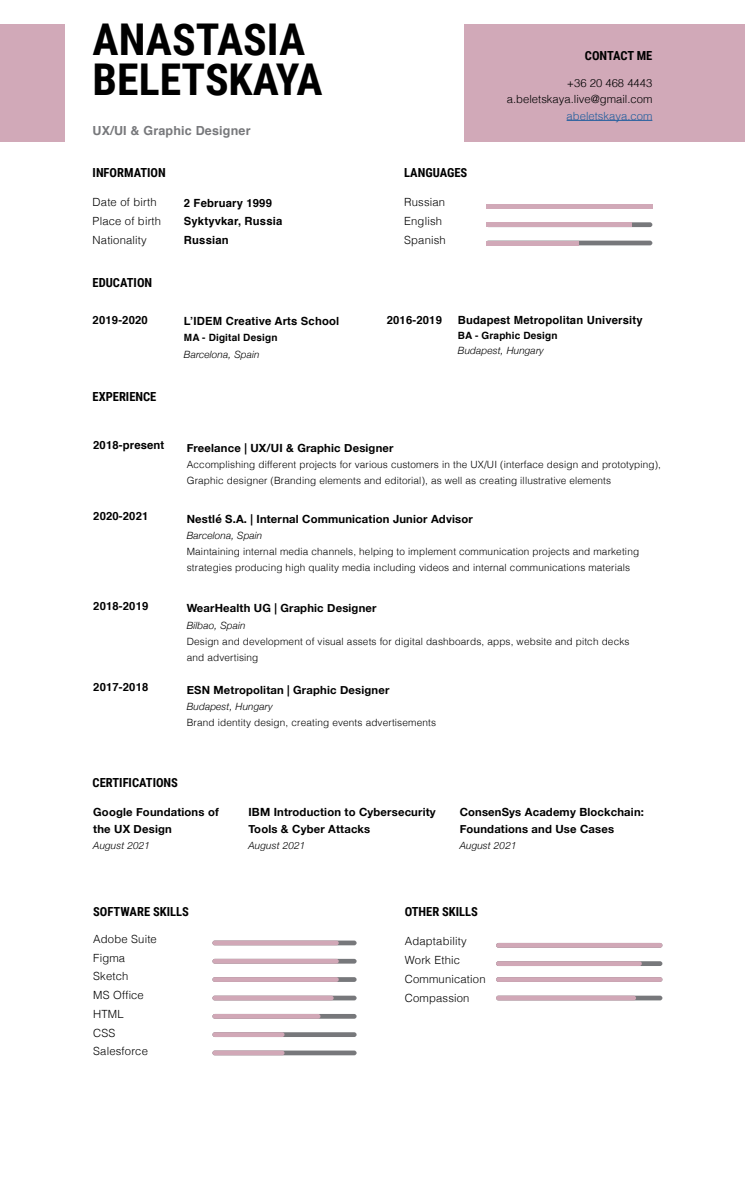
<style>
.page{position:relative;width:745px;height:1203px;background:#fff}
.page>*{position:absolute;margin:0;border:0;box-sizing:border-box;transform-origin:0 0}
.t1{font:700 43.75px/40px "Roboto Condensed";color:#000}
.t2{font:700 12.5px "Roboto Condensed";color:#000}
.t3{font:700 12.5px "Helvetica";letter-spacing:.015em;color:#77787b}
.t4{font:700 11.25px/16.2px "Helvetica Neue";letter-spacing:.015em;color:#000}
.t5{font:300 11.25px/18.8px "Helvetica";letter-spacing:.015em;color:#000101}
.t6{font:700 11.25px/18.8px "Helvetica";letter-spacing:.015em;color:#000}
.t7{font:700 11.25px "Helvetica";letter-spacing:.015em;color:#000101}
.t8{font:300 11.25px/16.2px "Helvetica";color:#000;text-align:right}
.t9{font:300 11.25px "Helvetica";color:#215e9e}
.t10{font:300 10px/16.2px "Helvetica";letter-spacing:.015em;color:#000}
.t11{font:italic 300 10px "Helvetica Neue";letter-spacing:.015em;color:#000}
.t12{font:700 10px "Helvetica";letter-spacing:.015em;color:#000}
</style>
<div class="page">
<div style="left:0;top:24px;width:64px;height:117px;background:#d1a9b8"></div>
<div style="left:464px;top:24px;width:280px;height:117px;background:#d1a9b8"></div>
<hr style="left:566px;top:120px;width:86px;height:1px;background:#215e9e">
<div style="left:212px;top:995px;width:144px;height:5px;background:#77787b;border-radius:2px"></div>
<div style="left:212px;top:940px;width:144px;height:5px;background:#77787b;border-radius:2px"></div>
<div style="left:212px;top:995px;width:121px;height:5px;background:#d1a8b7;border-radius:2px"></div>
<div style="left:212px;top:958px;width:144px;height:5px;background:#77787b;border-radius:2px"></div>
<div style="left:212px;top:1013px;width:144px;height:5px;background:#77787b;border-radius:2px"></div>
<div style="left:212px;top:1050px;width:144px;height:5px;background:#77787b;border-radius:2px"></div>
<svg style="left:212px;top:977px;width:144px;height:4px"></svg>
<svg style="left:212px;top:1032px;width:144px;height:4px"></svg>
<div style="left:212px;top:958px;width:126px;height:5px;background:#d1a8b7;border-radius:2px"></div>
<div style="left:212px;top:1013px;width:108px;height:5px;background:#d1a8b7;border-radius:2px"></div>
<div style="left:212px;top:1050px;width:72px;height:5px;background:#d1a8b7;border-radius:2px"></div>
<hr style="left:212px;top:977px;width:126px;height:4px;background:#d1a8b7;border-radius:2px">
<svg style="left:212px;top:1032px;width:72px;height:4px"></svg>
<div style="left:212px;top:940px;width:126px;height:5px;background:#d1a8b7;border-radius:2px"></div>
<div style="left:485px;top:204px;width:167px;height:5px;background:#d1a9b8"></div>
<div style="left:495px;top:942px;width:167px;height:5px;background:#d1a8b7;border-radius:2px"></div>
<div style="left:485px;top:222px;width:167px;height:5px;background:#77787b;border-radius:2px"></div>
<div style="left:495px;top:961px;width:167px;height:5px;background:#77787b;border-radius:2px"></div>
<div style="left:495px;top:995px;width:167px;height:5px;background:#77787b;border-radius:2px"></div>
<div style="left:485px;top:240px;width:167px;height:5px;background:#77787b;border-radius:2px"></div>
<div style="left:485px;top:222px;width:146px;height:5px;background:#d1a9b8"></div>
<div style="left:495px;top:961px;width:146px;height:5px;background:#d1a8b7;border-radius:2px"></div>
<hr style="left:495px;top:977px;width:167px;height:4px;background:#d1a8b7;border-radius:2px">
<div style="left:495px;top:995px;width:140px;height:5px;background:#d1a8b7;border-radius:2px"></div>
<div style="left:485px;top:240px;width:92px;height:5px;background:#d1a9b8"></div>
<h1 class="t1" style="left:92px;top:18px;width:231px">ANASTASIA<br>BELETSKAYA</h1>
<p class="t3" style="left:92px;top:121px;width:159px">UX/UI &amp; Graphic Designer</p>
<p class="t2" style="left:92px;top:164px;width:75px">INFORMATION</p>
<p class="t2" style="left:404px;top:164px;width:65px">LANGUAGES</p>
<p class="t5" style="left:93px;top:192px;width:70px">Date of birth<br>Place of birth<br>Nationality</p>
<p class="t6" style="left:184px;top:193px;width:100px">2 February 1999<br>Syktyvkar, Russia<br>Russian</p>
<p class="t2" style="left:92px;top:273px;width:61px">EDUCATION</p>
<p class="t5" style="left:404px;top:192px;width:43px">Russian<br>English<br>Spanish</p>
<p class="t2" style="left:584px;top:47px;width:69px">CONTACT ME</p>
<p class="t8" style="left:506px;top:74px;width:147px">+36 20 468 4443 a.beletskaya.live@gmail.com</p>
<p class="t9" style="left:566px;top:106px;width:87px">abeletskaya.com</p>
<p class="t7" style="left:93px;top:311px;width:57px">2019-2020</p>
<p class="t6" style="left:184px;top:312px;width:157px">L’IDEM Creative Arts School</p>
<p class="t7" style="left:386px;top:311px;width:57px">2016-2019</p>
<p class="t12" style="left:184px;top:330px;width:95px">MA - Digital Design</p>
<p class="t11" style="left:184px;top:346px;width:77px">Barcelona, Spain</p>
<p class="t6" style="left:457px;top:311px;width:186px">Budapest Metropolitan University</p>
<p class="t12" style="left:457px;top:328px;width:101px">BA - Graphic Design</p>
<p class="t11" style="left:457px;top:343px;width:87px">Budapest, Hungary</p>
<p class="t2" style="left:92px;top:388px;width:65px">EXPERIENCE</p>
<p class="t7" style="left:93px;top:436px;width:73px">2018-present</p>
<p class="t4" style="left:187px;top:440px;width:208px">Freelance | UX/UI &amp; Graphic Designer</p>
<p class="t10" style="left:187px;top:455px;width:475px">Accomplishing different projects for various customers in the UX/UI (interface design and prototyping),<br>Graphic designer (Branding elements and editorial), as well as creating illustrative elements</p>
<p class="t7" style="left:93px;top:507px;width:57px">2020-2021</p>
<p class="t4" style="left:187px;top:510px;width:287px">Nestlé S.A. | Internal Communication Junior Advisor</p>
<p class="t11" style="left:187px;top:527px;width:77px">Barcelona, Spain</p>
<p class="t10" style="left:187px;top:542px;width:453px">Maintaining internal media channels, helping to implement communication projects and marketing strategies producing high quality media including videos and internal communications materials</p>
<p class="t7" style="left:93px;top:597px;width:57px">2018-2019</p>
<p class="t4" style="left:187px;top:600px;width:191px">WearHealth UG | Graphic Designer</p>
<p class="t11" style="left:187px;top:617px;width:60px">Bilbao, Spain</p>
<p class="t10" style="left:187px;top:632px;width:444px">Design and development of visual assets for digital dashboards, apps, website and pitch decks and advertising</p>
<p class="t7" style="left:93px;top:678px;width:57px">2017-2018</p>
<p class="t4" style="left:187px;top:681px;width:204px">ESN Metropolitan | Graphic Designer</p>
<p class="t11" style="left:187px;top:698px;width:87px">Budapest, Hungary</p>
<p class="t10" style="left:187px;top:713px;width:250px">Brand identity design, creating events advertisements</p>
<p class="t2" style="left:92px;top:773px;width:87px">CERTIFICATIONS</p>
<p class="t4" style="left:93px;top:804px;width:127px">Google Foundations of the UX Design</p>
<p class="t11" style="left:93px;top:837px;width:58px">August 2021</p>
<p class="t4" style="left:248px;top:804px;width:189px">IBM Introduction to Cybersecurity<br>Tools &amp; Cyber Attacks</p>
<p class="t11" style="left:248px;top:837px;width:58px">August 2021</p>
<p class="t4" style="left:459px;top:804px;width:186px">ConsenSys Academy Blockchain:<br>Foundations and Use Cases</p>
<p class="t11" style="left:459px;top:837px;width:58px">August 2021</p>
<p class="t2" style="left:93px;top:902px;width:97px">SOFTWARE SKILLS</p>
<p class="t2" style="left:404px;top:902px;width:75px">OTHER SKILLS</p>
<p class="t5" style="left:93px;top:928px;width:65px">Adobe Suite<br>Figma<br>Sketch<br>MS Office<br>HTML<br>CSS<br>Salesforce</p>
<p class="t5" style="left:404px;top:931px;width:82px">Adaptability<br>Work Ethic<br>Communication<br>Compassion</p>
</div>
